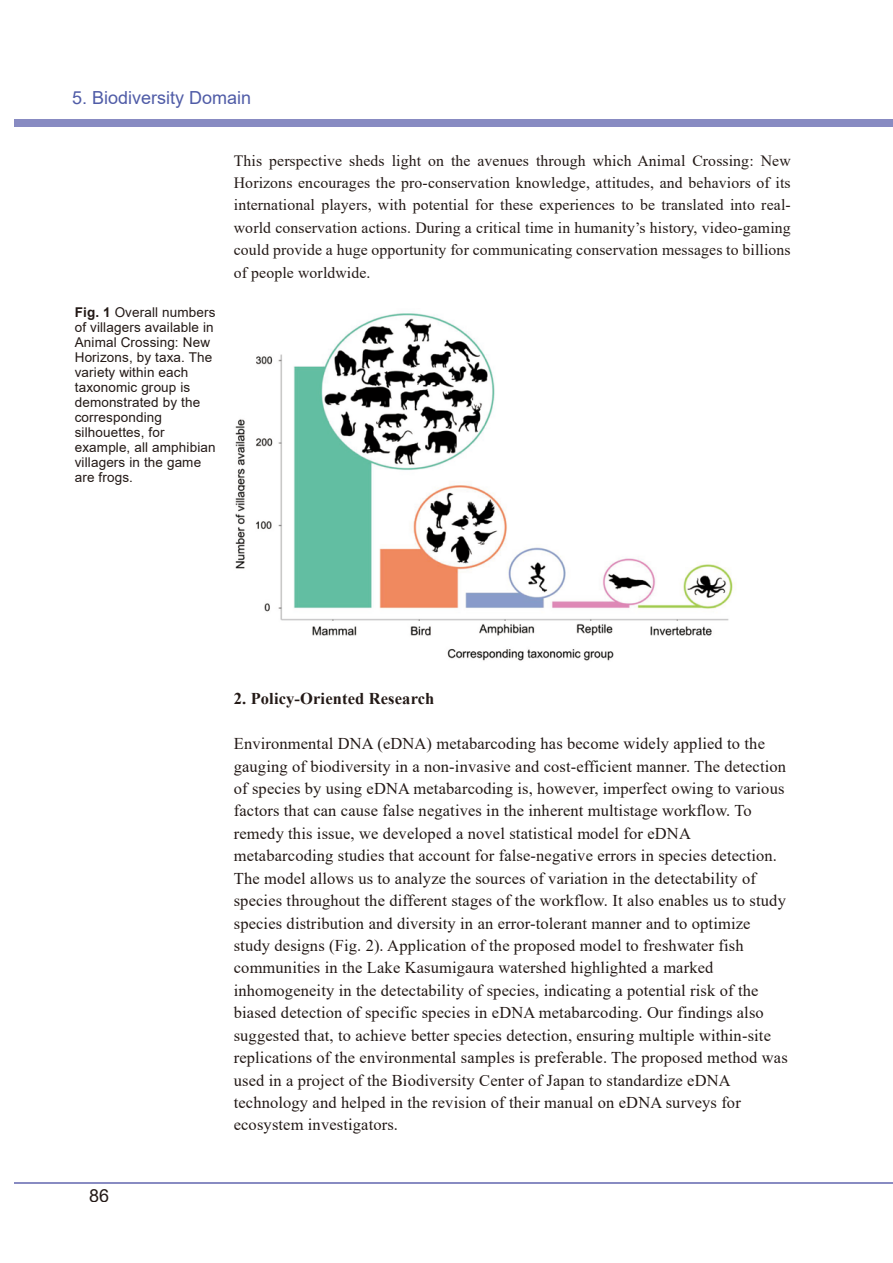
<style>
.page{position:relative;width:893px;height:1263px;background:#fff}
.page>*{position:absolute;margin:0;border:0;box-sizing:border-box;transform-origin:0 0}
.t1{font:18px "Arial";color:#505ca7}
.t2{font:18px "Arial";color:#231916}
.t3{font:16.5px/22.5px "Times New Roman";letter-spacing:.01em;color:#231916}
.t4{font:700 16.5px "Times New Roman";letter-spacing:.01em;color:#231916}
.t5{font:15.75px/22.5px "Times New Roman";letter-spacing:.01em;color:#231916;text-align:justify}
.t6{font:13.5px/15px "Arial";letter-spacing:.01em;color:#231916}
.s1{font-weight:700}
</style>
<div class="page">
<div style="left:15px;top:119px;width:878px;height:8px;background:#888bc2"></div>
<hr style="left:15px;top:1182px;width:878px;height:1px;background:#888bc2">
<img style="left:235px;top:313px;width:500px;height:348px">
<p class="t1" style="left:72px;top:85px;width:181px">5. Biodiversity Domain</p>
<p class="t6" style="left:75px;top:305px;width:142px"><span class="s1">Fig. 1</span> Overall numbers of villagers available in<br>Animal Crossing: New<br>Horizons, by taxa. The variety within each taxonomic group is demonstrated by the corresponding silhouettes, for example, all amphibian villagers in the game are frogs.</p>
<p class="t5" style="left:234px;top:149px;width:558px">This perspective sheds light on the avenues through which Animal Crossing: New Horizons encourages the pro-conservation knowledge, attitudes, and behaviors of its international players, with potential for these experiences to be translated into real&shy;world conservation actions. During a critical time in humanity’s history, video-gaming could provide a huge opportunity for communicating conservation messages to billions of people worldwide.</p>
<p class="t2" style="left:89px;top:1183px;width:21px">86</p>
<p class="t4" style="left:234px;top:687px;width:202px">2. Policy-Oriented Research</p>
<p class="t3" style="left:234px;top:732px;width:555px">Environmental DNA (eDNA) metabarcoding has become widely applied to the gauging of biodiversity in a non-invasive and cost-efficient manner. The detection of species by using eDNA metabarcoding is, however, imperfect owing to various factors that can cause false negatives in the inherent multistage workflow. To remedy this issue, we developed a novel statistical model for eDNA metabarcoding studies that account for false-negative errors in species detection.<br>The model allows us to analyze the sources of variation in the detectability of species throughout the different stages of the workflow. It also enables us to study species distribution and diversity in an error-tolerant manner and to optimize study designs (Fig. 2). Application of the proposed model to freshwater fish communities in the Lake Kasumigaura watershed highlighted a marked inhomogeneity in the detectability of species, indicating a potential risk of the biased detection of specific species in eDNA metabarcoding. Our findings also suggested that, to achieve better species detection, ensuring multiple within-site replications of the environmental samples is preferable. The proposed method was used in a project of the Biodiversity Center of Japan to standardize eDNA technology and helped in the revision of their manual on eDNA surveys for ecosystem investigators.</p>
</div>
